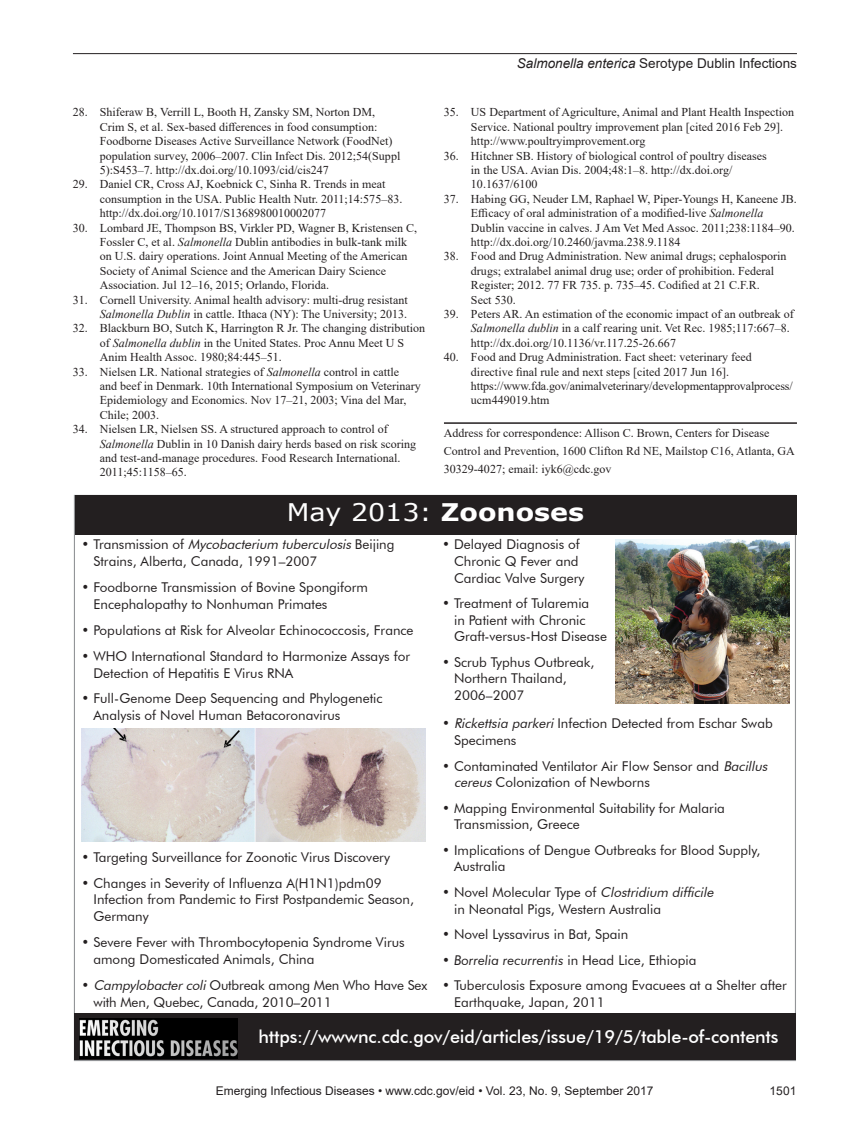
<style>
.page{position:relative;width:851px;height:1134px;background:#fff}
.page>*{position:absolute;margin:0;border:0;box-sizing:border-box;transform-origin:0 0}
.t1{font:24.3px "Verdana";color:#fff;scale:1.11 1}
.Body_Text{font:500 18px "Futura BT";letter-spacing:-.01em;color:#fff}
.TOC_Title{font:13.5px/16.5px "Futura BT";color:#231f20}
.Running_Head{font:13.5px "Arial";color:#231f20}
.References{font:12px/14.4px "Times New Roman";color:#231f20}
.Correspondence{font:12px/18px "Times New Roman";color:#231f20}
.t2{font:12px "Arial";color:#231f20}
.s1{font-style:italic}
.s2{font-weight:700}
</style>
<div class="page">
<hr style="left:73px;top:53px;width:723px;height:1px;background:#231f20">
<hr style="left:444px;top:422px;width:353px;height:2px;background:#231f20">
<div style="left:74px;top:495px;width:722px;height:566px;background:#fff;border:1px solid #939598"></div>
<div style="left:74px;top:1014px;width:721px;height:46px;background:#231f20"></div>
<div style="left:75px;top:495px;width:721px;height:39px;background:#231f20"></div>
<img style="left:80px;top:1019px;width:157px;height:39px">
<img style="left:82px;top:729px;width:344px;height:112px">
<img style="left:615px;top:539px;width:174px;height:164px">
<p class="References" style="left:100px;top:105px;width:302px;text-indent:-27px">28. Shiferaw B, Verrill L, Booth H, Zansky SM, Norton DM, Crim S, et al. Sex-based differences in food consumption:<br>Foodborne Diseases Active Surveillance Network (FoodNet) population survey, 2006–2007. Clin Infect Dis. 2012;54(Suppl 5):S453–7. http://dx.doi.org/10.1093/cid/cis247</p>
<p class="References" style="left:100px;top:177px;width:304px;text-indent:-27px">29. Daniel CR, Cross AJ, Koebnick C, Sinha R. Trends in meat consumption in the USA. Public Health Nutr. 2011;14:575–83. http://dx.doi.org/10.1017/S1368980010002077</p>
<p class="References" style="left:100px;top:220px;width:318px;text-indent:-27px">30. Lombard JE, Thompson BS, Virkler PD, Wagner B, Kristensen C, Fossler C, et al. <span class="s1">Salmonella</span> Dublin antibodies in bulk-tank milk on U.S. dairy operations. Joint Annual Meeting of the American Society of Animal Science and the American Dairy Science Association. Jul 12–16, 2015; Orlando, Florida.</p>
<p class="References" style="left:73px;top:292px;width:336px;text-align:right">31. Cornell University. Animal health advisory: multi-drug resistant<br><span class="s1">Salmonella Dublin</span> in cattle. Ithaca (NY): The University; 2013.</p>
<p class="References" style="left:100px;top:321px;width:327px;text-indent:-27px">32. Blackburn BO, Sutch K, Harrington R Jr. The changing distribution of <span class="s1">Salmonella dublin</span> in the United States. Proc Annu Meet U S<br>Anim Health Assoc. 1980;84:445–51.</p>
<p class="References" style="left:100px;top:364px;width:322px;text-indent:-27px">33. Nielsen LR. National strategies of <span class="s1">Salmonella</span> control in cattle<br>and beef in Denmark. 10th International Symposium on Veterinary Epidemiology and Economics. Nov 17–21, 2003; Vina del Mar, Chile; 2003.</p>
<p class="References" style="left:100px;top:422px;width:317px;text-indent:-27px">34. Nielsen LR, Nielsen SS. A structured approach to control of <span class="s1">Salmonella</span> Dublin in 10 Danish dairy herds based on risk scoring and test-and-manage procedures. Food Research International.<br>2011;45:1158–65.</p>
<p class="Running_Head" style="left:517px;top:54px;width:281px"><span class="s1">Salmonella enterica</span> Serotype Dublin Infections</p>
<p class="References" style="left:471px;top:105px;width:324px;text-indent:-27px">35. US Department of Agriculture, Animal and Plant Health Inspection<br>Service. National poultry improvement plan [cited 2016 Feb 29]. http://www.poultryimprovement.org</p>
<p class="References" style="left:471px;top:148px;width:297px;text-indent:-27px">36. Hitchner SB. History of biological control of poultry diseases in the USA. Avian Dis. 2004;48:1–8. http://dx.doi.org/<br>10.1637/6100</p>
<p class="References" style="left:471px;top:191px;width:327px;text-indent:-27px">37. Habing GG, Neuder LM, Raphael W, Piper-Youngs H, Kaneene JB.<br>Efficacy of oral administration of a modified-live <span class="s1">Salmonella </span>Dublin vaccine in calves. J Am Vet Med Assoc. 2011;238:1184–90. http://dx.doi.org/10.2460/javma.238.9.1184</p>
<p class="References" style="left:471px;top:249px;width:317px;text-indent:-27px">38. Food and Drug Administration. New animal drugs; cephalosporin drugs; extralabel animal drug use; order of prohibition. Federal Register; 2012. 77 FR 735. p. 735–45. Codified at 21 C.F.R.<br>Sect 530.</p>
<p class="References" style="left:471px;top:306px;width:324px;text-indent:-27px">39. Peters AR. An estimation of the economic impact of an outbreak of<br><span class="s1">Salmonella dublin</span> in a calf rearing unit. Vet Rec. 1985;117:667–8. http://dx.doi.org/10.1136/vr.117.25-26.667</p>
<p class="References" style="left:471px;top:350px;width:323px;text-indent:-27px">40. Food and Drug Administration. Fact sheet: veterinary feed directive final rule and next steps [cited 2017 Jun 16]. https://www.fda.gov/animalveterinary/developmentapprovalprocess/ ucm449019.htm</p>
<p class="Correspondence" style="left:444px;top:424px;width:352px">Address for correspondence: Allison C. Brown, Centers for Disease<br>Control and Prevention, 1600 Clifton Rd NE, Mailstop C16, Atlanta, GA<br>30329-4027; email: iyk6@cdc.gov</p>
<h1 class="t1" style="left:287px;top:496px;width:269px">May 2013: <span class="s2">Zoonoses</span></h1>
<p class="TOC_Title" style="left:93px;top:536px;width:302px;text-indent:-12px">• Tra n s m i s s i o n of <span class="s1">Mycobacterium tuberculosis</span> B e i j i n g<br>Strains, Alberta, Canada, 1991–2007</p>
<p class="TOC_Title" style="left:93px;top:579px;width:276px;text-indent:-12px">• Foodborne Transmission of Bovine Spongiform<br>Encephalopathy to Nonhuman Primates</p>
<p class="TOC_Title" style="left:82px;top:622px;width:333px">• Populations at Risk for Alveolar Echinococcosis, France</p>
<p class="TOC_Title" style="left:93px;top:647px;width:318px;text-indent:-12px">• WHO International Standard to Harmonize Assays for<br>Detection of Hepatitis E Virus RNA</p>
<p class="TOC_Title" style="left:93px;top:690px;width:290px;text-indent:-12px">• Full-Genome Deep Sequencing and Phylogenetic<br>Analysis of Novel Human Betacoronavirus</p>
<p class="TOC_Title" style="left:454px;top:536px;width:132px;text-indent:-12px">• Delayed Diagnosis of<br>Chronic Q Fever and<br>Cardiac Valve Surgery</p>
<p class="TOC_Title" style="left:454px;top:595px;width:154px;text-indent:-12px">• Treatment of Tularemia<br>in Patient with Chronic<br>Graft-versus-Host Disease</p>
<p class="TOC_Title" style="left:454px;top:654px;width:142px;text-indent:-12px">• Scrub Typhus Outbreak,<br>Northern Thailand,<br>2006–2007</p>
<p class="TOC_Title" style="left:454px;top:715px;width:320px;text-indent:-12px">• <span class="s1">Rickettsia parkeri</span> Infection Detected from Eschar Swab<br>Specimens</p>
<p class="TOC_Title" style="left:454px;top:757px;width:318px;text-indent:-12px">• Contaminated Ventilator Air Flow Sensor and <span class="s1">Bacillus cereus</span> Colonization of Newborns</p>
<p class="TOC_Title" style="left:454px;top:800px;width:272px;text-indent:-12px">• Mapping Environmental Suitability for Malaria<br>Transmission, Greece</p>
<p class="TOC_Title" style="left:454px;top:842px;width:308px;text-indent:-12px">• Implications of Dengue Outbreaks for Blood Supply,<br>Australia</p>
<p class="TOC_Title" style="left:454px;top:884px;width:264px;text-indent:-12px">• N o v e l M o l e c u l a r Ty p e o f <span class="s1">Clostridium difficile </span>in Neonatal Pigs, Western Australia</p>
<p class="TOC_Title" style="left:442px;top:926px;width:188px">• Novel Lyssavirus in Bat, Spain</p>
<p class="TOC_Title" style="left:442px;top:952px;width:256px">• <span class="s1">Borrelia recurrentis</span> in Head Lice, Ethiopia</p>
<p class="TOC_Title" style="left:454px;top:977px;width:334px;text-indent:-12px">• Tuberculosis Exposure among Evacuees at a Shelter after<br>Earthquake, Japan, 2011</p>
<p class="Body_Text" style="left:258px;top:1026px;width:521px">https://wwwnc.cdc.gov/eid/articles/issue/19/5/table-of-contents</p>
<p class="TOC_Title" style="left:82px;top:849px;width:310px">• Targeting Surveillance for Zoonotic Virus Discovery</p>
<p class="TOC_Title" style="left:93px;top:874px;width:322px;text-indent:-12px">• Changes in Severity of Influenza A(H1N1)pdm09<br>Infection from Pandemic to First Postpandemic Season,<br>Germany</p>
<p class="TOC_Title" style="left:93px;top:934px;width:312px;text-indent:-12px">• Severe Fever with Thrombocytopenia Syndrome Virus among Domesticated Animals, China</p>
<p class="TOC_Title" style="left:93px;top:977px;width:335px;text-indent:-12px">• <span class="s1">Campylobactercoli</span>Outbreak among Men Who Have Sex with Men, Quebec, Canada, 2010–2011</p>
<p class="t2" style="left:216px;top:1083px;width:439px">Emerging Infectious Diseases • www.cdc.gov/eid • Vol. 23, No. 9, September 2017</p>
<p class="t2" style="left:769px;top:1083px;width:28px">1501</p>
</div>
